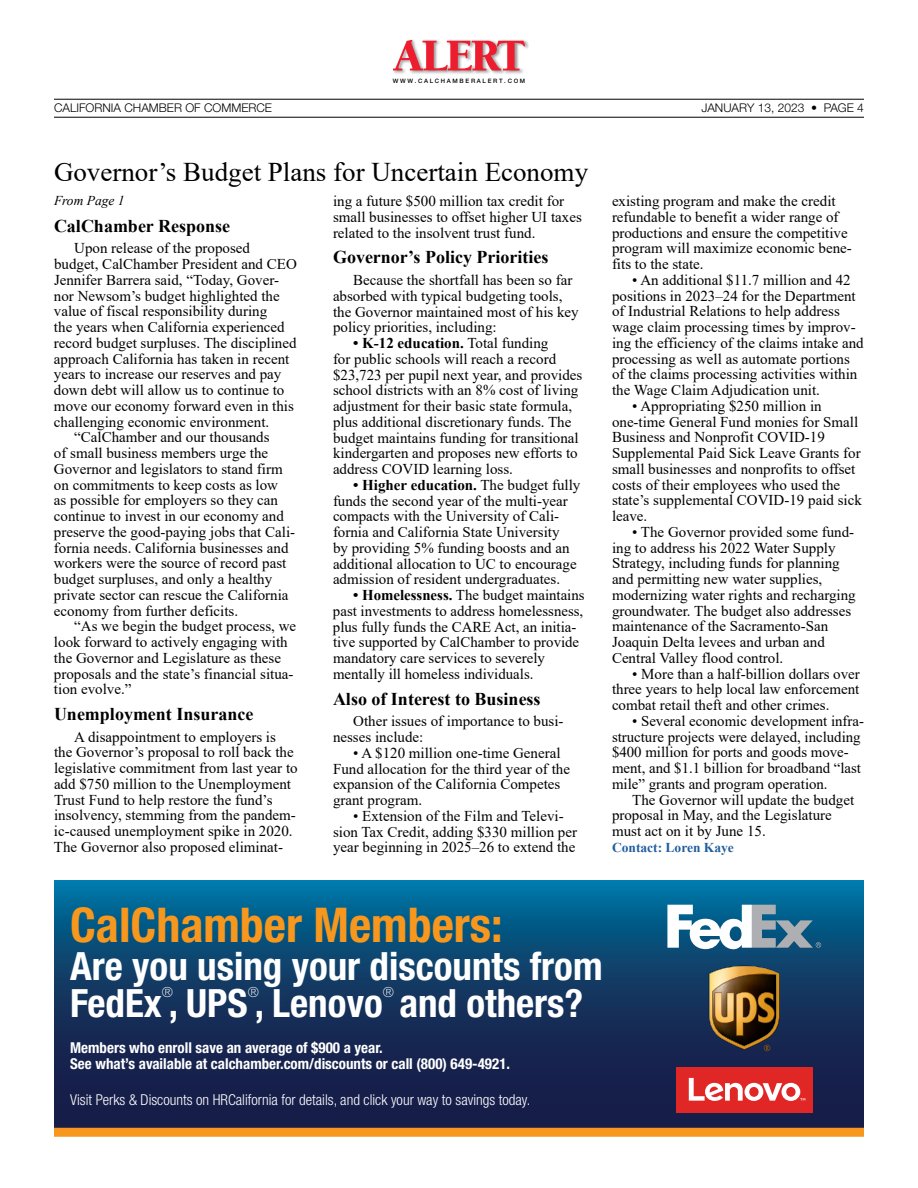
<style>
.page{position:relative;width:918px;height:1188px;background:#fff}
.page>*{position:absolute;margin:0;border:0;box-sizing:border-box;transform-origin:0 0}
.t1{font:700 condensed 48px "Helvetica Neue";color:#f8971d}
.t2{font:700 condensed 39px/37.5px "Helvetica Neue";color:#fff}
.t3{font:27px "Times New Roman";color:#000}
.t4{font:700 18px "Times New Roman";color:#000}
.t5{font:15px/15.8px "Times New Roman";color:#000}
.t6{font:700 condensed 15px/15.8px "Helvetica Neue";color:#fff}
.t7{font:300 condensed 15px "Helvetica Neue";color:#fff}
.t8{font:100 condensed 13.95px "Helvetica Neue";color:#fff}
.t9{font:700 13.5px "Times New Roman";color:#215e9e}
.t10{font:italic 13.5px "Times New Roman";color:#000}
.t11{font:300 12px "Helvetica Neue";color:#000}
.t12{font:500 6px "Helvetica Neue";letter-spacing:.28em;color:#000}
.s1{font-weight:700}
</style>
<div class="page">
<hr style="left:54px;top:99px;width:810px;height:1px;background:#000">
<hr style="left:54px;top:117px;width:810px;height:1px;background:#000">
<div style="left:392px;top:39px;width:137px;height:36px;background:#000;opacity:.4"></div>
<svg style="left:393px;top:40px;width:133px;height:30px"></svg>
<svg style="left:54px;top:880px;width:810px;height:248px;background:#0f3b66"></svg>
<div style="left:54px;top:1128px;width:810px;height:9px;background:#f8971d"></div>
<svg style="left:667px;top:905px;width:154px;height:44px"></svg>
<img style="left:709px;top:966px;width:71px;height:85px">
<div style="left:676px;top:1068px;width:136px;height:45px;background:#e12726"></div>
<svg style="left:689px;top:1078px;width:116px;height:23px"></svg>
<p class="t12" style="left:393px;top:77px;width:134px">WWW.CALCHAMBERALERT.COM</p>
<p class="t11" style="left:54px;top:101px;width:220px">CALIFORNIA CHAMBER OF COMMERCE</p>
<p class="t11" style="left:701px;top:101px;width:164px">JANUARY 13, 2023 • PAGE 4</p>
<h3 class="t3" style="left:54px;top:153px;width:536px">Governor’s Budget Plans for Uncertain Economy</h3>
<p class="t10" style="left:54px;top:191px;width:72px">From Page 1</p>
<p class="t5" style="left:333px;top:193px;width:250px">ing a future $500 million tax credit for small businesses to offset higher UI taxes related to the insolvent trust fund.</p>
<p class="t4" style="left:333px;top:244px;width:217px">Governor’s Policy Priorities</p>
<p class="t5" style="left:333px;top:272px;width:247px;text-indent:20px">Because the shortfall has been so far absorbed with typical budgeting tools, the Governor maintained most of his key policy priorities, including:</p>
<p class="t5" style="left:333px;top:335px;width:251px;text-indent:20px"><span class="s1">• K-12 education.</span> Total funding<br>for public schools will reach a record $23,723 per pupil next year, and provides school districts with an 8% cost of living adjustment for their basic state formula, plus additional discretionary funds. The budget maintains funding for transitional kindergarten and proposes new efforts to address COVID learning loss.</p>
<p class="t5" style="left:333px;top:476px;width:249px;text-indent:20px"><span class="s1">• Higher education.</span> The budget fully funds the second year of the multi-year compacts with the University of Cali&shy;fornia and California State University<br>by providing 5% funding boosts and an additional allocation to UC to encourage admission of resident undergraduates.</p>
<p class="t5" style="left:333px;top:587px;width:253px;text-indent:20px"><span class="s1">• Homelessness.</span> The budget maintains past investments to address homelessness, plus fully funds the CARE Act, an initia&shy;tive supported by CalChamber to provide mandatory care services to severely mentally ill homeless individuals.</p>
<p class="t4" style="left:333px;top:686px;width:209px">Also of Interest to Business</p>
<p class="t5" style="left:333px;top:713px;width:232px;text-indent:20px">Other issues of importance to busi&shy;nesses include:</p>
<p class="t5" style="left:333px;top:744px;width:239px;text-indent:20px">• A $120 million one-time General<br>Fund allocation for the third year of the expansion of the California Competes grant program.</p>
<p class="t5" style="left:333px;top:807px;width:246px;text-align:center">• Extension of the Film and Televi-<br>sion Tax Credit, adding $330 million per year beginning in 2025–26 to extend the</p>
<p class="t4" style="left:54px;top:213px;width:178px">CalChamber Response</p>
<p class="t5" style="left:74px;top:240px;width:177px">Upon release of the proposed</p>
<p class="t5" style="left:54px;top:256px;width:244px">budget, CalChamber President and CEO</p>
<p class="t5" style="left:54px;top:271px;width:227px">Jennifer Barrera said, “Today, Gover-</p>
<p class="t5" style="left:54px;top:287px;width:227px">nor Newsom’s budget highlighted the</p>
<p class="t5" style="left:54px;top:303px;width:215px">value of fiscal responsibility during</p>
<p class="t5" style="left:54px;top:319px;width:232px">the years when California experienced</p>
<p class="t5" style="left:54px;top:334px;width:244px">record budget surpluses. The disciplined</p>
<p class="t5" style="left:54px;top:350px;width:237px">approach California has taken in recent</p>
<p class="t5" style="left:54px;top:366px;width:229px">years to increase our reserves and pay</p>
<p class="t5" style="left:54px;top:382px;width:232px">down debt will allow us to continue to</p>
<p class="t5" style="left:54px;top:397px;width:241px">move our economy forward even in this</p>
<p class="t5" style="left:54px;top:413px;width:217px">challenging economic environment.</p>
<p class="t5" style="left:74px;top:429px;width:197px">“CalChamber and our thousands</p>
<p class="t5" style="left:54px;top:445px;width:216px">of small business members urge the</p>
<p class="t5" style="left:54px;top:460px;width:230px">Governor and legislators to stand firm</p>
<p class="t5" style="left:54px;top:476px;width:226px">on commitments to keep costs as low</p>
<p class="t5" style="left:54px;top:492px;width:226px">as possible for employers so they can</p>
<p class="t5" style="left:54px;top:508px;width:231px">continue to invest in our economy and</p>
<p class="t5" style="left:54px;top:523px;width:243px">preserve the good-paying jobs that Cali-</p>
<p class="t5" style="left:54px;top:539px;width:236px">fornia needs. California businesses and</p>
<p class="t5" style="left:54px;top:555px;width:234px">workers were the source of record past</p>
<p class="t5" style="left:54px;top:571px;width:220px">budget surpluses, and only a healthy</p>
<p class="t5" style="left:54px;top:586px;width:236px">private sector can rescue the California</p>
<p class="t5" style="left:54px;top:602px;width:186px">economy from further deficits.</p>
<p class="t5" style="left:74px;top:618px;width:224px">“As we begin the budget process, we</p>
<p class="t5" style="left:54px;top:634px;width:235px">look forward to actively engaging with</p>
<p class="t5" style="left:54px;top:649px;width:229px">the Governor and Legislature as these</p>
<p class="t5" style="left:54px;top:665px;width:241px">proposals and the state’s financial situa-</p>
<p class="t5" style="left:54px;top:681px;width:79px">tion evolve.”</p>
<p class="t4" style="left:54px;top:701px;width:201px">Unemployment Insurance</p>
<p class="t5" style="left:54px;top:728px;width:245px;text-indent:20px">A disappointment to employers is the Governor’s proposal to roll back the legislative commitment from last year to add $750 million to the Unemployment Trust Fund to help restore the fund’s insolvency, stemming from the pandem&shy;ic-caused unemployment spike in 2020.<br>The Governor also proposed eliminat-</p>
<p class="t5" style="left:612px;top:193px;width:241px">existing program and make the credit refundable to benefit a wider range of productions and ensure the competitive program will maximize economic bene&shy;fits to the state.</p>
<p class="t5" style="left:612px;top:272px;width:253px;text-indent:20px">• An additional $11.7 million and 42 positions in 2023–24 for the Department of Industrial Relations to help address wage claim processing times by improv&shy;ing the efficiency of the claims intake and processing as well as automate portions of the claims processing activities within the Wage Claim Adjudication unit.</p>
<p class="t5" style="left:612px;top:398px;width:251px;text-indent:20px">• Appropriating $250 million in one-time General Fund monies for Small Business and Nonprofit COVID-19<br>Supplemental Paid Sick Leave Grants for small businesses and nonprofits to offset costs of their employees who used the state’s supplemental COVID-19 paid sick leave.</p>
<p class="t5" style="left:612px;top:524px;width:245px;text-indent:20px">• The Governor provided some fund&shy;ing to address his 2022 Water Supply Strategy, including funds for planning and permitting new water supplies, modernizing water rights and recharging groundwater. The budget also addresses maintenance of the Sacramento-San Joaquin Delta levees and urban and Central Valley flood control.</p>
<p class="t5" style="left:612px;top:665px;width:249px;text-align:justify;text-indent:20px">• More than a half-billion dollars over three years to help local law enforcement combat retail theft and other crimes.</p>
<p class="t5" style="left:612px;top:713px;width:253px;text-indent:20px">• Several economic development infra&shy;structure projects were delayed, including $400 million for ports and goods move&shy;ment, and $1.1 billion for broadband “last mile” grants and program operation.</p>
<p class="t5" style="left:612px;top:791px;width:244px;text-indent:20px">The Governor will update the budget proposal in May, and the Legislature must act on it by June 15.</p>
<p class="t9" style="left:612px;top:838px;width:123px">Contact: Loren Kaye</p>
<h1 class="t1" style="left:70px;top:896px;width:434px">CalChamber Members:</h1>
<h2 class="t2" style="left:70px;top:946px;width:534px">Are you using your discounts from<br>FedEx , UPS , Lenovo and others?</h2>
<p class="t8" style="left:162px;top:984px;width:13px">®</p>
<p class="t8" style="left:248px;top:984px;width:13px">®</p>
<p class="t8" style="left:383px;top:984px;width:13px">®</p>
<p class="t6" style="left:70px;top:1040px;width:441px">Members who enroll save an average of $900 a year.<br>See what’s available at calchamber.com/discounts or call (800) 649-4921.</p>
<p class="t7" style="left:70px;top:1091px;width:462px">Visit Perks &amp; Discounts on HRCalifornia for details, and click your way to savings today.</p>
</div>
